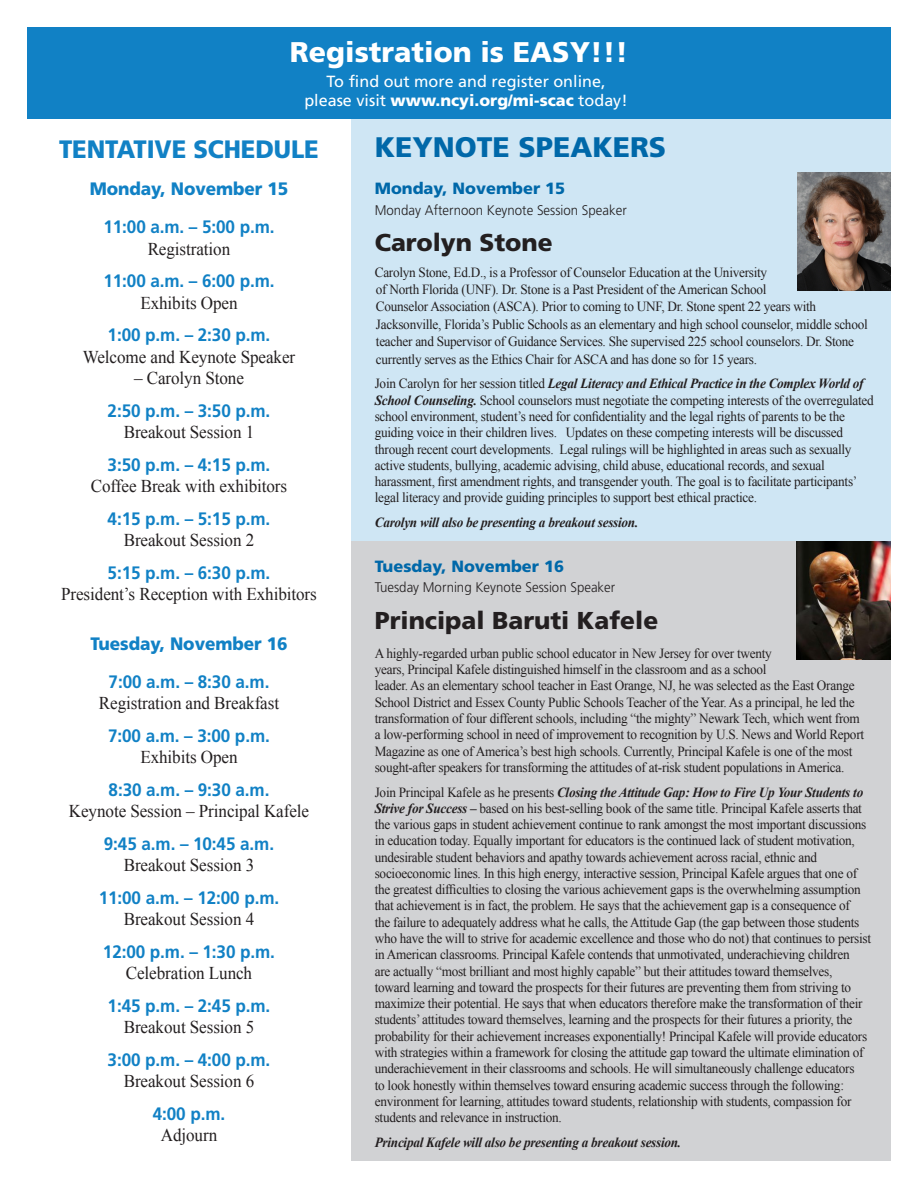
<style>
.page{position:relative;width:918px;height:1188px;background:#fff}
.page>*{position:absolute;margin:0;border:0;box-sizing:border-box;transform-origin:0 0}
.t1{font:900 28.5px "Frutiger";color:#fff}
.t2{font:900 28.35px "Frutiger";color:#0068a9}
.t3{font:900 25.2px "Frutiger";letter-spacing:-.005em;color:#1181c5;scale:.95 1}
.t4{font:900 24.45px "Frutiger";color:#231f20}
.t5{font:18px "Times New Roman";letter-spacing:-.005em;color:#231f20;scale:.95 1}
.t6{font:700 18px "Frutiger";letter-spacing:-.005em;color:#1181c5;scale:.95 1}
.t7{font:900 18px "Frutiger";letter-spacing:-.005em;color:#1181c5;scale:.95 1}
.t8{font:900 16.35px "Frutiger";color:#0068a9}
.t9{font:16.2px/19.4px "Frutiger";color:#fff;text-align:center}
.t10{font:13.95px/16.4px "Times New Roman";letter-spacing:-.02em;color:#231f20;scale:.95 1}
.t11{font:italic 700 13.95px "Times New Roman";letter-spacing:-.02em;color:#231f20;scale:.95 1}
.t12{font:300 13.95px "Frutiger";color:#231f20;scale:.95 1}
.s1{font-weight:900}
.s2{font-weight:700;font-style:italic}
</style>
<div class="page">
<div style="left:351px;top:111px;width:540px;height:450px;background:#cfe6f4"></div>
<div style="left:27px;top:27px;width:864px;height:92px;background:#1181c5"></div>
<img style="left:797px;top:172px;width:94px;height:119px">
<div style="left:351px;top:541px;width:540px;height:620px;background:#d1d2d4"></div>
<img style="left:797px;top:541px;width:94px;height:118px">
<h1 class="t1" style="left:290px;top:35px;width:340px">Registration is EASY!!!</h1>
<p class="t9" style="left:304px;top:71px;width:325px">To find out more and register online, please visit <span class="s1">www.ncyi.org/mi-scac</span> today!</p>
<h3 class="t3" style="left:59px;top:134px;width:275px">TENTATIVE SCHEDULE</h3>
<p class="t7" style="left:90px;top:178px;width:211px">Monday, November 15</p>
<p class="t6" style="left:103px;top:216px;width:182px">11:00 a.m. – 5:00 p.m.</p>
<p class="t5" style="left:148px;top:237px;width:89px">Registration</p>
<p class="t6" style="left:103px;top:270px;width:182px">11:00 a.m. – 6:00 p.m.</p>
<p class="t5" style="left:140px;top:291px;width:104px">Exhibits Open</p>
<p class="t6" style="left:108px;top:324px;width:173px">1:00 p.m. – 2:30 p.m.</p>
<p class="t5" style="left:83px;top:345px;width:225px">Welcome and Keynote Speaker</p>
<p class="t5" style="left:134px;top:366px;width:117px">– Carolyn Stone</p>
<p class="t6" style="left:108px;top:400px;width:173px">2:50 p.m. – 3:50 p.m.</p>
<p class="t5" style="left:124px;top:420px;width:139px">Breakout Session 1</p>
<p class="t6" style="left:108px;top:454px;width:173px">3:50 p.m. – 4:15 p.m.</p>
<p class="t5" style="left:91px;top:474px;width:208px">Coffee Break with exhibitors</p>
<p class="t6" style="left:108px;top:508px;width:173px">4:15 p.m. – 5:15 p.m.</p>
<p class="t5" style="left:124px;top:528px;width:139px">Breakout Session 2</p>
<p class="t6" style="left:108px;top:562px;width:173px">5:15 p.m. – 6:30 p.m.</p>
<p class="t5" style="left:61px;top:582px;width:271px">President’s Reception with Exhibitors</p>
<p class="t7" style="left:90px;top:633px;width:209px">Tuesday, November 16</p>
<p class="t6" style="left:109px;top:671px;width:171px">7:00 a.m. – 8:30 a.m.</p>
<p class="t5" style="left:99px;top:691px;width:191px">Registration and Breakfast</p>
<p class="t6" style="left:108px;top:725px;width:172px">7:00 a.m. – 3:00 p.m.</p>
<p class="t5" style="left:140px;top:745px;width:104px">Exhibits Open</p>
<p class="t6" style="left:109px;top:779px;width:171px">8:30 a.m. – 9:30 a.m.</p>
<p class="t5" style="left:69px;top:799px;width:254px">Keynote Session – Principal Kafele</p>
<p class="t6" style="left:104px;top:833px;width:181px">9:45 a.m. – 10:45 a.m.</p>
<p class="t5" style="left:124px;top:853px;width:139px">Breakout Session 3</p>
<p class="t6" style="left:99px;top:887px;width:192px">11:00 a.m. – 12:00 p.m.</p>
<p class="t5" style="left:124px;top:907px;width:139px">Breakout Session 4</p>
<p class="t6" style="left:103px;top:941px;width:183px">12:00 p.m. – 1:30 p.m.</p>
<p class="t5" style="left:126px;top:961px;width:135px">Celebration Lunch</p>
<p class="t6" style="left:108px;top:995px;width:173px">1:45 p.m. – 2:45 p.m.</p>
<p class="t5" style="left:124px;top:1015px;width:139px">Breakout Session 5</p>
<p class="t6" style="left:108px;top:1049px;width:173px">3:00 p.m. – 4:00 p.m.</p>
<p class="t5" style="left:124px;top:1069px;width:139px">Breakout Session 6</p>
<p class="t6" style="left:153px;top:1103px;width:78px">4:00 p.m.</p>
<p class="t5" style="left:161px;top:1123px;width:61px">Adjourn</p>
<h2 class="t2" style="left:375px;top:130px;width:293px">KEYNOTE SPEAKERS</h2>
<p class="t8" style="left:375px;top:178px;width:192px">Monday, November 15</p>
<p class="t12" style="left:375px;top:202px;width:267px">Monday Afternoon Keynote Session Speaker</p>
<h3 class="t4" style="left:375px;top:227px;width:179px">Carolyn Stone</h3>
<p class="t10" style="left:375px;top:263px;width:520px;line-height:17.4px">Carolyn Stone, Ed.D., is a Professor of Counselor Education at the University<br>of North Florida (UNF). Dr. Stone is a Past President of the American School<br>Counselor Association (ASCA). Prior to coming to UNF, Dr. Stone spent 22 years with Jacksonville, Florida’s Public Schools as an elementary and high school counselor, middle school teacher and Supervisor of Guidance Services. She supervised 225 school counselors. Dr. Stone currently serves as the Ethics Chair for ASCA and has done so for 15 years.</p>
<p class="t10" style="left:375px;top:375px;width:527px">Join Carolyn for her session titled <span class="s2">Legal Literacy and Ethical Practice in the Complex World of School Counseling.</span> School counselors must negotiate the competing interests of the overregulated school environment, student’s need for confidentiality and the legal rights of parents to be the guiding voice in their children lives. Updates on these competing interests will be discussed through recent court developments. Legal rulings will be highlighted in areas such as sexually active students, bullying, academic advising, child abuse, educational records, and sexual harassment, first amendment rights, and transgender youth. The goal is to facilitate participants’ legal literacy and provide guiding principles to support best ethical practice.</p>
<p class="t11" style="left:375px;top:513px;width:279px">Carolyn will also be presenting a breakout session.</p>
<p class="t8" style="left:375px;top:556px;width:191px">Tuesday, November 16</p>
<p class="t12" style="left:375px;top:580px;width:255px">Tuesday Morning Keynote Session Speaker</p>
<h3 class="t4" style="left:375px;top:606px;width:285px">Principal Baruti Kafele</h3>
<p class="t10" style="left:375px;top:645px;width:517px">A highly-regarded urban public school educator in New Jersey for over twenty<br>years, Principal Kafele distinguished himself in the classroom and as a school<br>leader. As an elementary school teacher in East Orange, NJ, he was selected as the East Orange School District and Essex County Public Schools Teacher of the Year. As a principal, he led the transformation of four different schools, including “the mighty” Newark Tech, which went from a low-performing school in need of improvement to recognition by U.S. News and World Report Magazine as one of America’s best high schools. Currently, Principal Kafele is one of the most sought-after speakers for transforming the attitudes of at-risk student populations in America.</p>
<p class="t10" style="left:375px;top:783px;width:524px">Join Principal Kafele as he presents <span class="s2">Closing the Attitude Gap: How to Fire Up Your Students to Strive for Success –</span> based on his best-selling book of the same title. Principal Kafele asserts that the various gaps in student achievement continue to rank amongst the most important discussions in education today. Equally important for educators is the continued lack of student motivation, undesirable student behaviors and apathy towards achievement across racial, ethnic and socioeconomic lines. In this high energy, interactive session, Principal Kafele argues that one of the greatest difficulties to closing the various achievement gaps is the overwhelming assumption that achievement is in fact, the problem. He says that the achievement gap is a consequence of<br>the failure to adequately address what he calls, the Attitude Gap (the gap between those students who have the will to strive for academic excellence and those who do not) that continues to persist in American classrooms. Principal Kafele contends that unmotivated, underachieving children<br>are actually “most brilliant and most highly capable” but their attitudes toward themselves, toward learning and toward the prospects for their futures are preventing them from striving to maximize their potential. He says that when educators therefore make the transformation of their students’ attitudes toward themselves, learning and the prospects for their futures a priority, the probability for their achievement increases exponentially! Principal Kafele will provide educators with strategies within a framework for closing the attitude gap toward the ultimate elimination of underachievement in their classrooms and schools. He will simultaneously challenge educators<br>to look honestly within themselves toward ensuring academic success through the following: environment for learning, attitudes toward students, relationship with students, compassion for students and relevance in instruction.</p>
<p class="t11" style="left:375px;top:1132px;width:324px">Principal Kafele will also be presenting a breakout session.</p>
</div>
